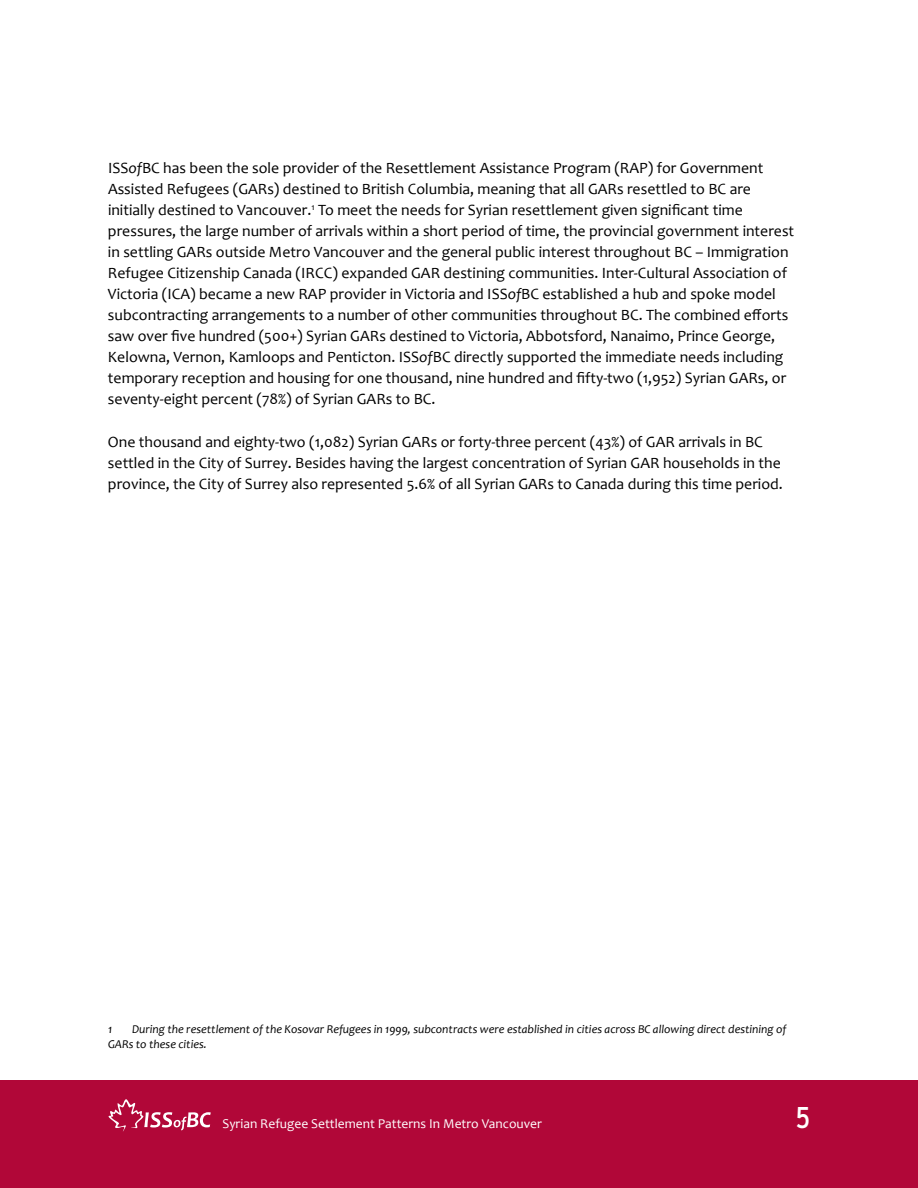
<style>
.page{position:relative;width:918px;height:1188px;background:#fff}
.page>*{position:absolute;margin:0;border:0;box-sizing:border-box;transform-origin:0 0}
.t1{font:30px "Interstate Condensed";color:#fff}
.t2{font:15.75px/21px "Candara";color:#000}
.t3{font:13.5px "Candara";color:#fff}
.t4{font:italic 12px/14.4px "Candara";color:#000}
.s1{font-style:italic}
</style>
<div class="page">
<div style="left:0;top:1080px;width:918px;height:108px;background:#b10738"></div>
<svg style="left:108px;top:1099px;width:103px;height:33px"></svg>
<p class="t2" style="left:108px;top:158px;width:688px">ISS<span class="s1">of</span>BC has been the sole provider of the Resettlement Assistance Program (RAP) for Government Assisted Refugees (GARs) destined to British Columbia, meaning that all GARs resettled to BC are initially destined to Vancouver.<sup>1</sup> To meet the needs for Syrian resettlement given significant time pressures, the large number of arrivals within a short period of time, the provincial government interest in settling GARs outside Metro Vancouver and the general public interest throughout BC – Immigration Refugee Citizenship Canada (IRCC) expanded GAR destining communities. Inter-Cultural Association of Victoria (ICA) became a new RAP provider in Victoria and ISS<span class="s1">of</span>BC established a hub and spoke model subcontracting arrangements to a number of other communities throughout BC. The combined efforts saw over five hundred (500+) Syrian GARs destined to Victoria, Abbotsford, Nanaimo, Prince George, Kelowna, Vernon, Kamloops and Penticton. ISS<span class="s1">of</span>BC directly supported the immediate needs including temporary reception and housing for one thousand, nine hundred and fifty-two (1,952) Syrian GARs, or seventy-eight percent (78%) of Syrian GARs to BC.</p>
<p class="t2" style="left:108px;top:431px;width:676px">One thousand and eighty-two (1,082) Syrian GARs or forty-three percent (43%) of GAR arrivals in BC settled in the City of Surrey. Besides having the largest concentration of Syrian GAR households in the province, the City of Surrey also represented 5.6% of all Syrian GARs to Canada during this time period.</p>
<p class="t4" style="left:108px;top:1022px;width:680px;text-indent:24px">During the resettlement of the Kosovar Refugees in 1999, subcontracts were established in cities across BC allowing direct destining of<br>GARs to these cities.</p>
<p class="t4" style="left:108px;top:1022px;width:6px">1</p>
<p class="t3" style="left:222px;top:1115px;width:321px">Syrian Refugee Settlement Patterns In Metro Vancouver</p>
<h1 class="t1" style="left:796px;top:1100px;width:16px">5</h1>
</div>
